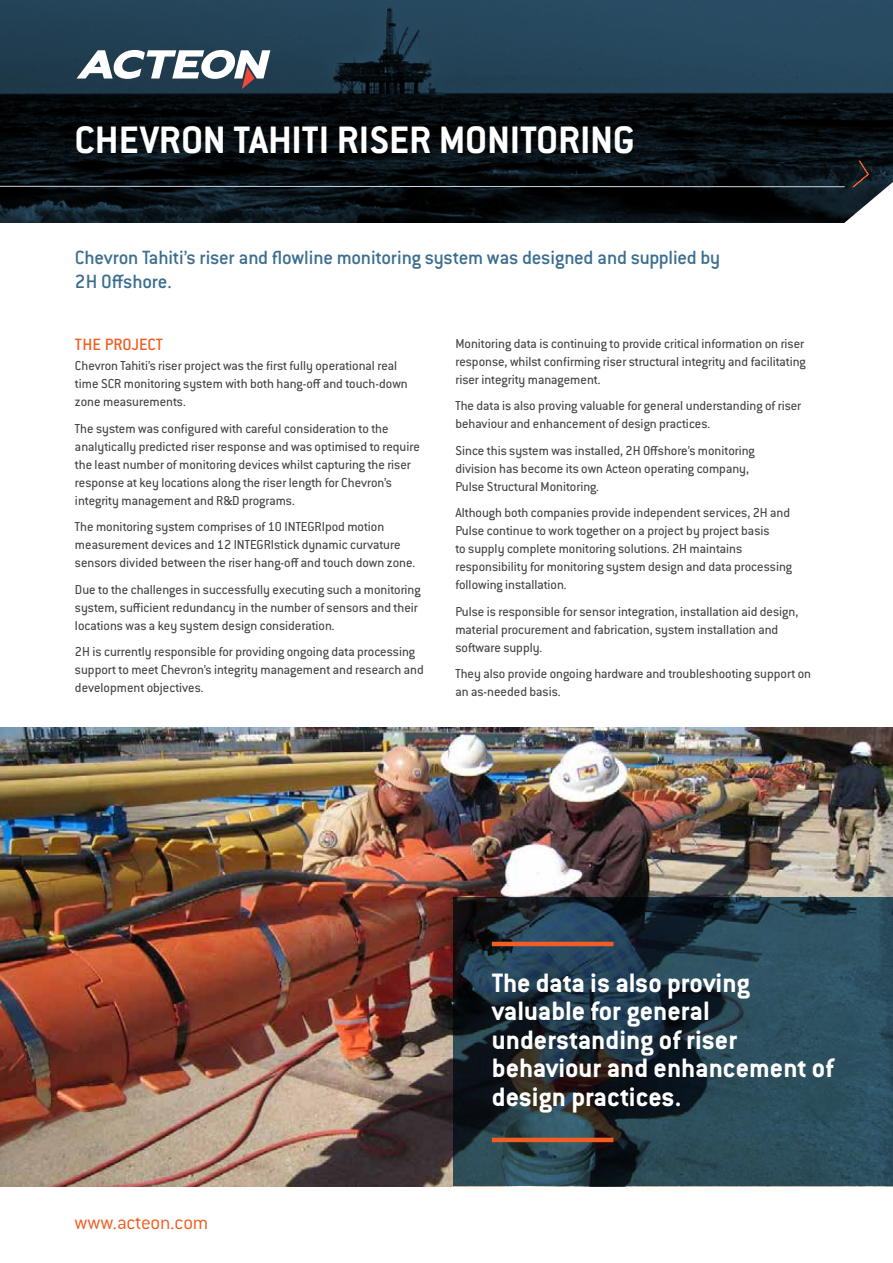
<style>
.page{position:relative;width:893px;height:1263px;background:#fff}
.page>*{position:absolute;margin:0;border:0;box-sizing:border-box;transform-origin:0 0}
.t1{font:700 42px "Conduit ITC Std";color:#fff}
.t2{font:700 29.25px/28.5px "Conduit ITC Std";color:#fff}
.t3{font:300 21.3px "Conduit ITC Std";letter-spacing:-.015em;color:#f15d22}
.t4{font:500 21px/24px "Conduit ITC Std";letter-spacing:-.015em;color:#3b6e8f}
.t5{font:500 18px "Conduit ITC Std";color:#f15d22}
.t6{font:14.25px/18px "Conduit ITC Std";color:#414042}
</style>
<div class="page">
<svg style="left:0;top:0;width:893px;height:160px;background:#162a37"></svg>
<img style="left:0;top:727px;width:893px;height:459px">
<svg style="left:77px;top:50px;width:193px;height:39px"></svg>
<svg style="left:0;top:160px;width:893px;height:63px;background:#0f171b"></svg>
<svg style="left:453px;top:897px;width:440px;height:289px;background:#233c48"></svg>
<hr style="left:492px;top:942px;width:121px;height:4px;background:#f15d22">
<hr style="left:492px;top:1138px;width:121px;height:4px;background:#f15d22">
<h1 class="t1" style="left:74px;top:114px;width:562px">CHEVRON TAHITI RISER MONITORING</h1>
<h3 class="t4" style="left:75px;top:245px;width:647px">Chevron Tahiti’s riser and flowline monitoring system was designed and supplied by<br>2H Offshore.</h3>
<p class="t5" style="left:75px;top:334px;width:90px">THE PROJECT</p>
<p class="t6" style="left:75px;top:356px;width:334px">Chevron Tahiti’s riser project was the first fully operational real time SCR monitoring system with both hang-off and touch-down zone measurements.</p>
<p class="t6" style="left:75px;top:419px;width:346px">The system was configured with careful consideration to the analytically predicted riser response and was optimised to require the least number of monitoring devices whilst capturing the riser response at key locations along the riser length for Chevron’s integrity management and R&amp;D programs.</p>
<p class="t6" style="left:75px;top:517px;width:342px">The monitoring system comprises of 10 INTEGRIpod motion measurement devices and 12 INTEGRIstick dynamic curvature sensors divided between the riser hang-off and touch down zone.</p>
<p class="t6" style="left:75px;top:580px;width:347px">Due to the challenges in successfully executing such a monitoring system, sufficient redundancy in the number of sensors and their locations was a key system design consideration.</p>
<p class="t6" style="left:75px;top:642px;width:350px">2H is currently responsible for providing ongoing data processing support to meet Chevron’s integrity management and research and development objectives.</p>
<p class="t6" style="left:455px;top:334px;width:352px;text-align:justify">Monitoring data is continuing to provide critical information on riser response, whilst confirming riser structural integrity and facilitating riser integrity management.</p>
<p class="t6" style="left:455px;top:396px;width:347px">The data is also proving valuable for general understanding of riser behaviour and enhancement of design practices.</p>
<p class="t6" style="left:455px;top:441px;width:301px">Since this system was installed, 2H Offshore’s monitoring division has become its own Acteon operating company,<br>Pulse Structural Monitoring.</p>
<p class="t6" style="left:455px;top:503px;width:338px">Although both companies provide independent services, 2H and Pulse continue to work together on a project by project basis<br>to supply complete monitoring solutions. 2H maintains responsibility for monitoring system design and data processing following installation.</p>
<p class="t6" style="left:455px;top:602px;width:344px">Pulse is responsible for sensor integration, installation aid design, material procurement and fabrication, system installation and software supply.</p>
<p class="t6" style="left:455px;top:664px;width:357px">They also provide ongoing hardware and troubleshooting support on an as-needed basis.</p>
<h3 class="t3" style="left:75px;top:1210px;width:135px">www.acteon.com</h3>
<h2 class="t2" style="left:492px;top:967px;width:344px">The data is also proving valuable for general understanding of riser behaviour and enhancement of design practices.</h2>
</div>
